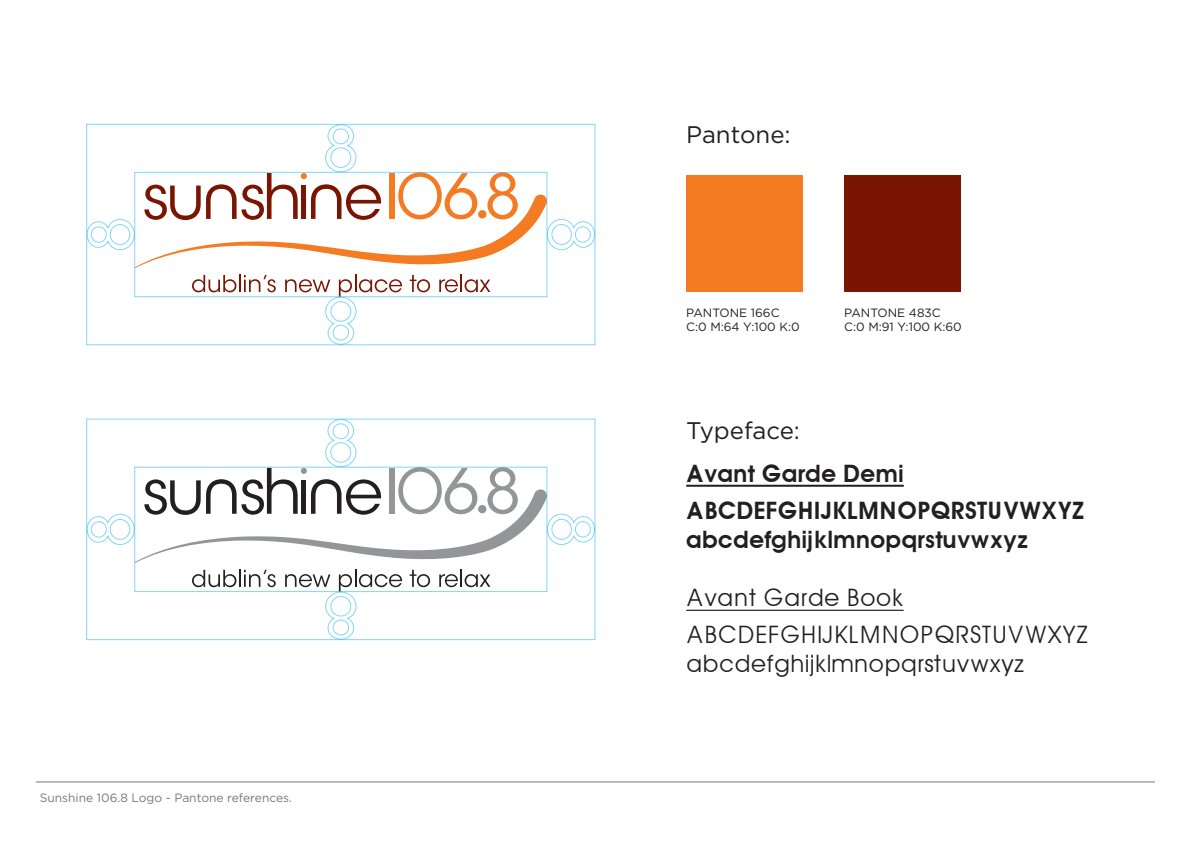
<style>
.page{position:relative;width:1191px;height:842px;background:#fff}
.page>*{position:absolute;margin:0;border:0;box-sizing:border-box;transform-origin:0 0}
.t1{font:600 24px/37.3px "Avant Garde";color:#231f20}
.t2{font:24px/37.3px "Avant Garde";color:#231f20}
.t3{font:24px "Gotham";color:#231f20}
.t4{font:12px/14.4px "Gotham";color:#231f20}
.t5{font:12px "Gotham";color:#76787b}
</style>
<div class="page">
<div style="left:844px;top:175px;width:116px;height:117px;background:#791500"></div>
<div style="left:686px;top:175px;width:116px;height:117px;background:#f47b21"></div>
<svg style="left:192px;top:275px;width:84px;height:17px"></svg>
<svg style="left:410px;top:275px;width:20px;height:17px"></svg>
<svg style="left:439px;top:275px;width:51px;height:17px"></svg>
<svg style="left:88px;top:126px;width:505px;height:142px"></svg>
<svg style="left:285px;top:275px;width:117px;height:68px"></svg>
<hr style="left:36px;top:781px;width:1119px;height:1px;background:#76787b">
<svg style="left:192px;top:570px;width:84px;height:17px"></svg>
<svg style="left:410px;top:570px;width:20px;height:17px"></svg>
<svg style="left:439px;top:570px;width:51px;height:17px"></svg>
<svg style="left:88px;top:421px;width:505px;height:142px"></svg>
<svg style="left:285px;top:570px;width:117px;height:68px"></svg>
<hr style="left:686px;top:485px;width:217px;height:2px;background:#231f20">
<hr style="left:686px;top:610px;width:217px;height:1px;background:#231f20">
<p class="t5" style="left:40px;top:790px;width:254px">Sunshine 106.8 Logo - Pantone references.</p>
<p class="t3" style="left:686px;top:119px;width:106px">Pantone:</p>
<p class="t4" style="left:686px;top:305px;width:115px">PANTONE 166C<br>C:0 M:64 Y:100 K:0</p>
<p class="t4" style="left:844px;top:305px;width:119px">PANTONE 483C<br>C:0 M:91 Y:100 K:60</p>
<p class="t3" style="left:686px;top:415px;width:115px">Typeface:</p>
<p class="t1" style="left:686px;top:455px;width:399px">Avant Garde Demi<br>abcdefg hijklmnopqrstuvwxyz</p>
<p class="t1" style="left:686px;top:521px;width:343px">abcdefghijklmnopqrstuvwxyz</p>
<p class="t2" style="left:686px;top:578px;width:403px">Avant Garde Book abcdefghijklmnopqrstuvwxyz</p>
<p class="t2" style="left:686px;top:645px;width:339px">abcdefghijklmnopqrstuvwxyz</p>
</div>
